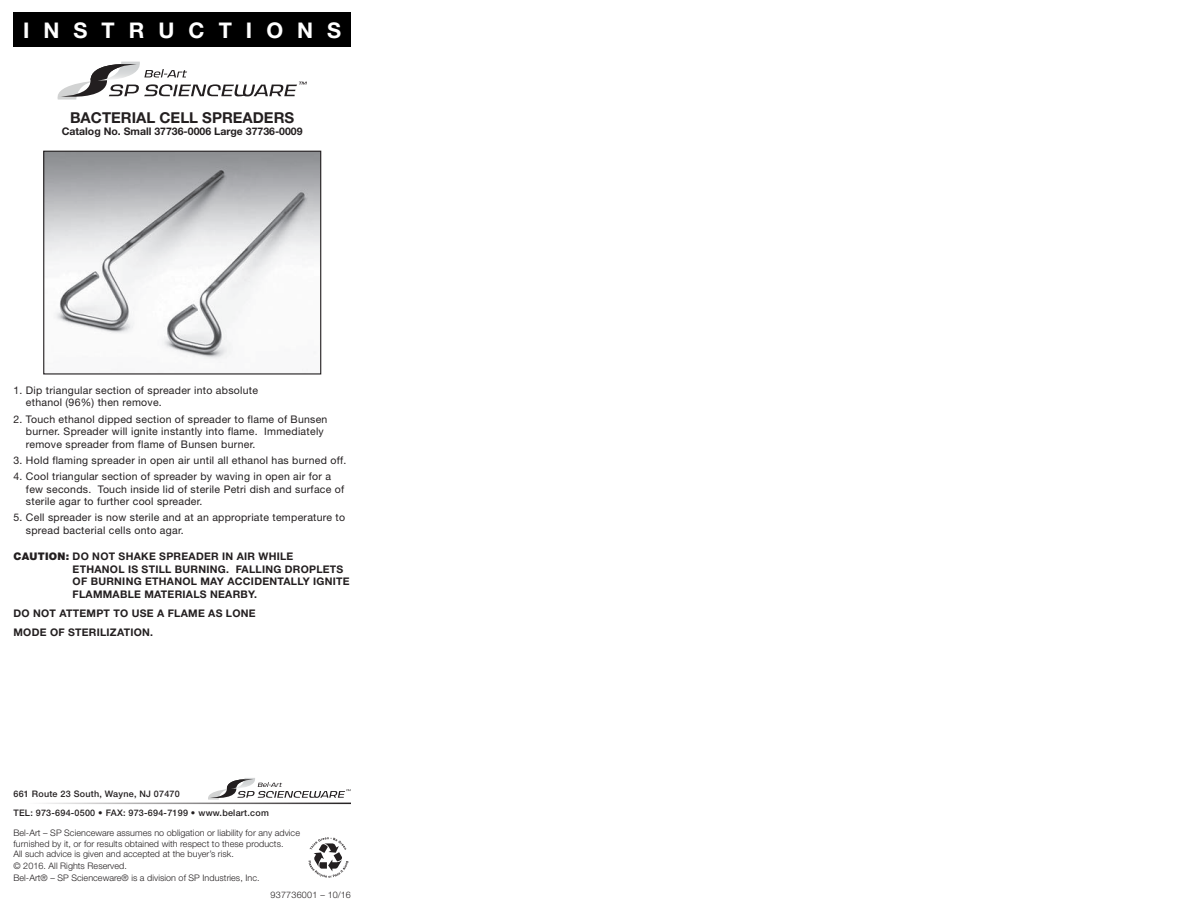
<style>
.page{position:relative;width:1188px;height:918px;background:#fff}
.page>*{position:absolute;margin:0;border:0;box-sizing:border-box;transform-origin:0 0}
.t1{font:700 21.6px "Helvetica Neue";letter-spacing:.65em;color:#fff}
.t2{font:700 15px "Helvetica Neue";color:#231f20}
.t3{font:10.5px/12.6px "Helvetica Neue";letter-spacing:.025em;color:#231f20}
.t4{font:700 10.5px/12.6px "Helvetica Neue";letter-spacing:.025em;color:#231f20}
.t5{font:700 10.5px "Helvetica Neue";color:#231f20}
.t6{font:300 9px/10.8px "Helvetica Neue";letter-spacing:.005em;color:#231f20}
.t7{font:500 9px "Helvetica Neue";letter-spacing:.025em;color:#231f20}
.t8{font:300 9px "Helvetica Neue";letter-spacing:.025em;color:#231f20}
.s1{font-weight:900}
</style>
<div class="page">
<div style="left:13px;top:12px;width:338px;height:34px;background:#000"></div>
<svg style="left:58px;top:62px;width:249px;height:38px"></svg>
<svg style="left:208px;top:778px;width:143px;height:22px"></svg>
<hr style="left:14px;top:803px;width:337px;height:1px;background:#231f20">
<svg style="left:308px;top:837px;width:40px;height:41px"></svg>
<img style="left:45px;top:153px;width:274px;height:207px">
<div style="left:43px;top:151px;width:278px;height:224px;border:1px solid #231f20"></div>
<p class="t1" style="left:23px;top:17px;width:320px">INSTRUCTIONS</p>
<p class="t2" style="left:70px;top:108px;width:226px">BACTERIAL CELL SPREADERS</p>
<p class="t5" style="left:62px;top:125px;width:242px">Catalog No. Small 37736-0006 Large 37736-0009</p>
<p class="t3" style="left:26px;top:384px;width:234px;text-indent:-12px">1. Dip triangular section of spreader into absolute ethanol (96%) then remove.</p>
<p class="t3" style="left:26px;top:412px;width:303px;text-indent:-12px">2. Touch ethanol dipped section of spreader to flame of Bunsen burner. Spreader will ignite instantly into flame. Immediately remove spreader from flame of Bunsen burner.</p>
<p class="t3" style="left:14px;top:454px;width:334px">3. Hold flaming spreader in open air until all ethanol has burned off.</p>
<p class="t3" style="left:26px;top:470px;width:320px;text-indent:-12px">4. Cool triangular section of spreader by waving in open air for a few seconds. Touch inside lid of sterile Petri dish and surface of sterile agar to further cool spreader.</p>
<p class="t3" style="left:26px;top:511px;width:321px;text-indent:-12px">5. Cell spreader is now sterile and at an appropriate temperature to spread bacterial cells onto agar.</p>
<p class="t4" style="left:73px;top:550px;width:278px;text-indent:-59px"><span class="s1">CAUTION:</span> DO NOT SHAKE SPREADER IN AIR WHILE<br>ETHANOL IS STILL BURNING. FALLING DROPLETS OF BURNING ETHANOL MAY ACCIDENTALLY IGNITE FLAMMABLE MATERIALS NEARBY.</p>
<p class="t4" style="left:13px;top:607px;width:244px">DO NOT ATTEMPT TO USE A FLAME AS LONE</p>
<p class="t4" style="left:13px;top:626px;width:141px">MODE OF STERILIZATION.</p>
<p class="t7" style="left:14px;top:788px;width:168px">661 Route 23 South, Wayne, NJ 07470</p>
<p class="t7" style="left:14px;top:808px;width:257px">TEL: 973-694-0500 • FAX: 973-694-7199 • www.belart.com</p>
<p class="t6" style="left:14px;top:827px;width:288px">Bel-Art – SP Scienceware assumes no obligation or liability for any advice furnished by it, or for results obtained with respect to these products.<br>All such advice is given and accepted at the buyer’s risk.</p>
<p class="t6" style="left:14px;top:861px;width:115px">© 2016. All Rights Reserved.</p>
<p class="t6" style="left:14px;top:872px;width:248px">Bel-Art® – SP Scienceware® is a division of SP Industries, Inc.</p>
<p class="t8" style="left:271px;top:889px;width:82px">937736001 – 10/16</p>
</div>
